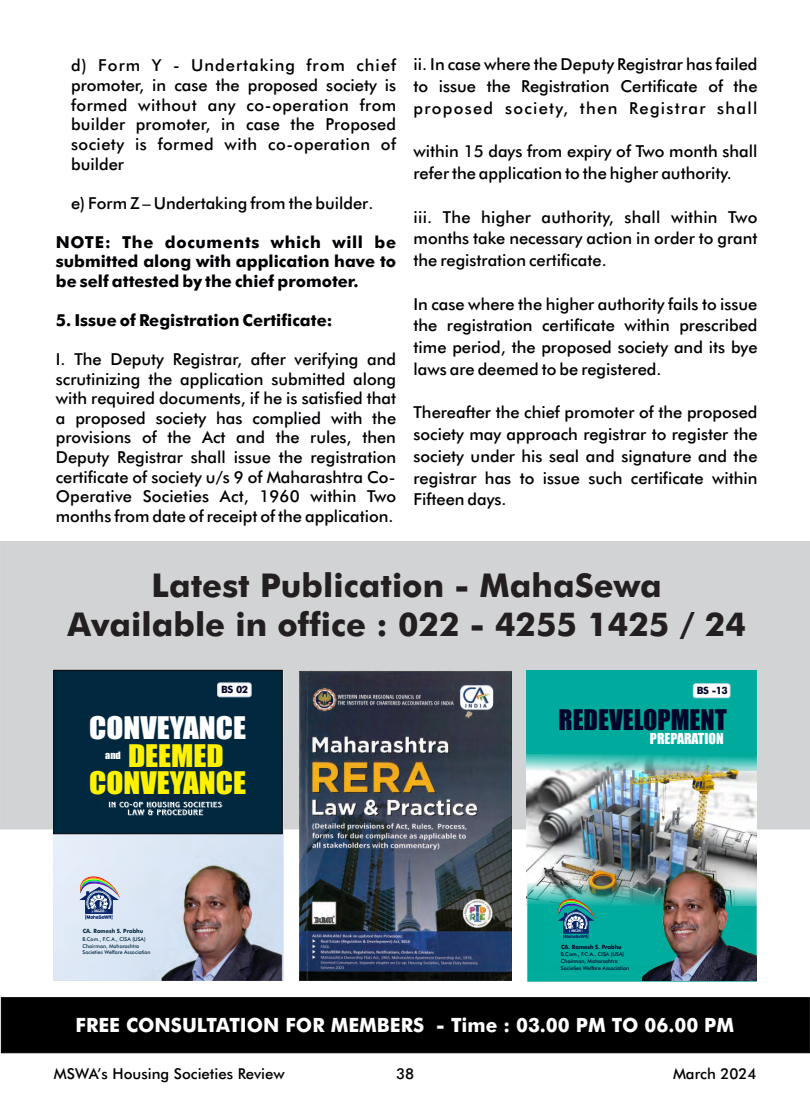
<style>
.page{position:relative;width:810px;height:1106px;background:#fff}
.page>*{position:absolute;margin:0;border:0;box-sizing:border-box;transform-origin:0 0}
.t1{font:700 32.85px/39.3px "Futura BT";color:#231f20;text-align:center}
.t2{font:28.8px/27px "Impact";color:#fff200;text-align:center;scale:1.08 1}
.t3{font:28.8px "Impact";color:#fff;scale:1.08 1}
.t4{font:26.25px "Impact";color:#00052b}
.t5{font:700 19.65px "Futura BT";color:#fff}
.t6{font:500 16.5px/19.6px "Futura BT";color:#000004;text-align:justify}
.t7{font:700 16.5px/19.6px "Futura BT";color:#000004;text-align:justify}
.t8{font:500 15px "Futura BT";color:#000}
.t9{font:13.95px "Impact";color:#fff}
.t10{font:700 10.05px "Futura BT";letter-spacing:-.05em;color:#02052a}
.t11{font:9.3px "Impact";color:#fff;scale:1.08 1}
.t12{font:700 5.85px "Futura BT";color:#02283f;scale:.93 1}
.t13{font:700 5.85px "Futura BT";color:#02052a;scale:.93 1}
.t14{font:500 5.4px/6.9px "Futura BT";color:#02283f;scale:.96 1}
.t15{font:500 5.4px/7.1px "Futura BT";color:#02052a;scale:.96 1}
</style>
<div class="page">
<div style="left:0;top:541px;width:810px;height:288px;background:#d1d3d4"></div>
<img style="left:54px;top:834px;width:229px;height:146px">
<svg style="left:78px;top:873px;width:42px;height:46px;background:#a1aabf"></svg>
<div style="left:53px;top:670px;width:230px;height:164px;background:#02283f;border:1px solid #000"></div>
<svg style="left:109px;top:802px;width:113px;height:13px"></svg>
<div style="left:217px;top:683px;width:34px;height:14px;background:#fff;border:1px solid #d1deee;border-radius:2px"></div>
<img style="left:527px;top:770px;width:230px;height:113px">
<img style="left:527px;top:883px;width:230px;height:98px">
<img style="left:527px;top:671px;width:230px;height:99px">
<svg style="left:557px;top:896px;width:38px;height:43px;background:#378c94"></svg>
<div style="left:693px;top:684px;width:37px;height:14px;background:#fff;border:1px solid #d1deee;border-radius:2px"></div>
<img style="left:642px;top:871px;width:114px;height:109px">
<div style="left:1px;top:997px;width:809px;height:56px;background:#000;border:1px solid #000"></div>
<img style="left:299px;top:670px;width:212px;height:310px">
<p class="t6" style="left:71px;top:57px;width:327px">d) Form Y - Undertaking from chief promoter, in case the proposed society is formed without any co-operation from builder promoter, in case the Proposed society is formed with co-operation of builder</p>
<p class="t6" style="left:71px;top:194px;width:304px">e) Form Z – Undertaking from the builder.</p>
<p class="t7" style="left:56px;top:233px;width:342px">NOTE: The documents which will be submitted along with application have to be self attested by the chief promoter.</p>
<p class="t7" style="left:56px;top:312px;width:278px">5. Issue of Registration Certificate:</p>
<p class="t6" style="left:56px;top:351px;width:342px">I. The Deputy Registrar, after verifying and scrutinizing the application submitted along with required documents, if he is satisfied that a proposed society has complied with the provisions of the Act and the rules, then Deputy Registrar shall issue the registration certificate of society u/s 9 of Maharashtra Co-Operative Societies Act, 1960 within Two months from date of receipt of the application.</p>
<p class="t6" style="left:414px;top:55px;width:345px;line-height:21.8px">ii. In case where the Deputy Registrar has failed to issue the Registration Certificate of the proposed society, then Registrar shall</p>
<p class="t6" style="left:414px;top:142px;width:345px;line-height:21.8px">within 15 days from expiry of Two month shall refer the application to the higher authority.</p>
<p class="t6" style="left:414px;top:208px;width:345px;line-height:21.8px">iii. The higher authority, shall within Two months take necessary action in order to grant the registration certificate.</p>
<p class="t6" style="left:414px;top:295px;width:345px;line-height:21.8px">In case where the higher authority fails to issue the registration certificate within prescribed time period, the proposed society and its bye laws are deemed to be registered.</p>
<p class="t6" style="left:414px;top:403px;width:345px;line-height:21.8px">Thereafter the chief promoter of the proposed society may approach registrar to register the society under his seal and signature and the registrar has to issue such certificate within Fifteen days.</p>
<h1 class="t1" style="left:67px;top:568px;width:680px">Latest Publication - MahaSewa<br>Available in office : 022 - 4255 1425 / 24</h1>
<p class="t10" style="left:221px;top:686px;width:28px">BS 02</p>
<h2 class="t3" style="left:89px;top:716px;width:147px">CONVEYANCE</h2>
<h2 class="t2" style="left:89px;top:744px;width:147px">DEEMED<br>CONVEYANCE</h2>
<p class="t11" style="left:105px;top:752px;width:16px">and</p>
<p class="t12" style="left:83px;top:929px;width:66px">CA. Ramesh S. Prabhu</p>
<p class="t14" style="left:83px;top:936px;width:72px">B.Com., F.C.A., CISA (USA)<br>Chairman, Maharashtra<br>Societies Welfare Association</p>
<p class="t10" style="left:697px;top:687px;width:33px">BS -13</p>
<h3 class="t4" style="left:559px;top:709px;width:170px">REDEVELOPMENT</h3>
<p class="t9" style="left:650px;top:733px;width:75px">PREPARATION</p>
<p class="t13" style="left:561px;top:944px;width:67px">CA. Ramesh S. Prabhu</p>
<p class="t15" style="left:561px;top:951px;width:73px">B.Com., F.C.A., CISA (USA)<br>Chairman, Maharashtra<br>Societies Welfare Association</p>
<p class="t5" style="left:76px;top:1017px;width:660px">FREE CONSULTATION FOR MEMBERS - Time : 03.00 PM TO 06.00 PM</p>
<p class="t8" style="left:54px;top:1068px;width:232px">MSWA’s Housing Societies Review</p>
<p class="t8" style="left:396px;top:1068px;width:20px">38</p>
<p class="t8" style="left:673px;top:1068px;width:85px">March 2024</p>
</div>
